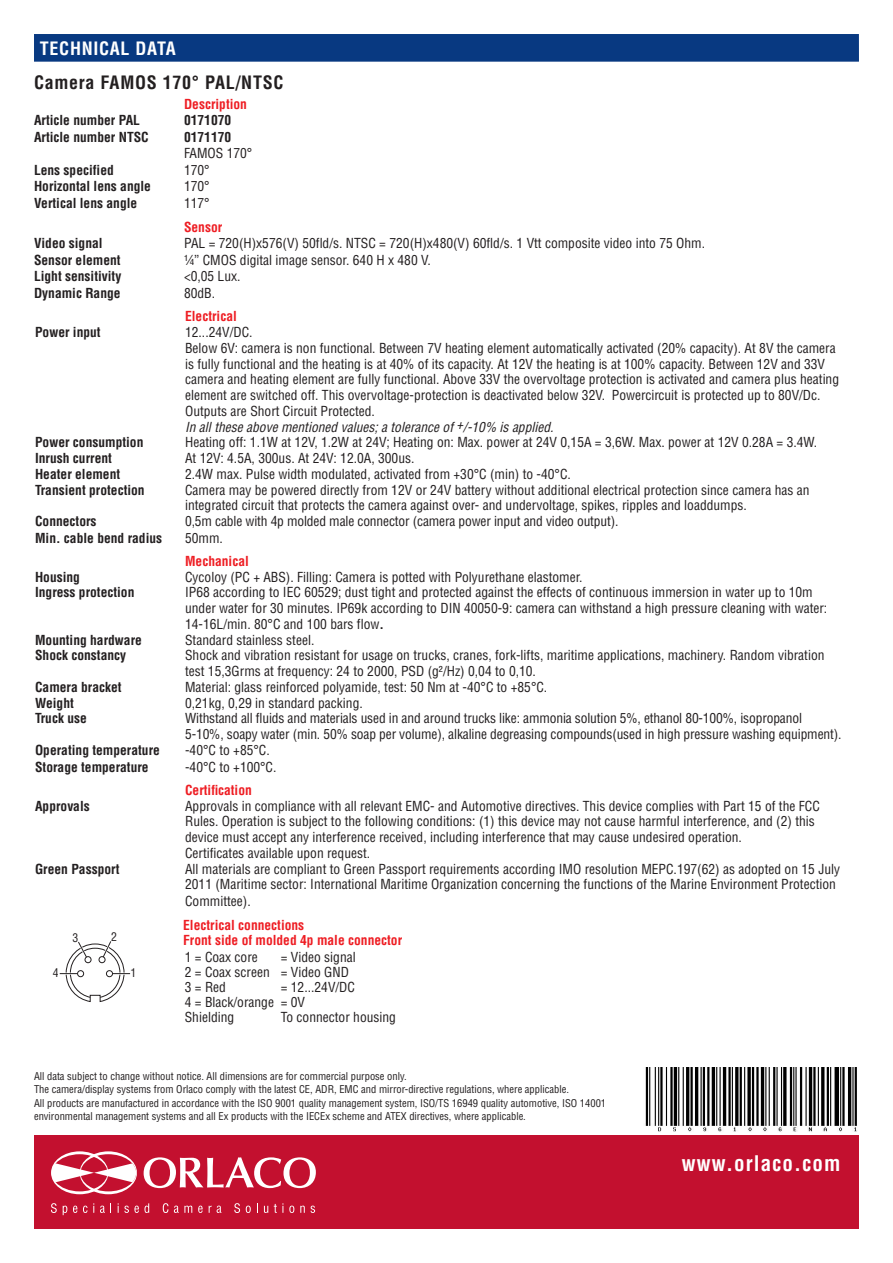
<style>
.page{position:relative;width:893px;height:1263px;background:#fff}
.page>*{position:absolute;margin:0;border:0;box-sizing:border-box;transform-origin:0 0}
.t1{font:700 condensed 21px "Helvetica LT Std";letter-spacing:.05em;color:#fff}
.t2{font:700 condensed 18px "Helvetica LT Std";letter-spacing:.04em;color:#231f20}
.t3{font:700 condensed 18px "Helvetica LT Std";letter-spacing:.04em;color:#fff}
.t4{font:condensed 13.5px/15.8px "Helvetica LT Std";color:#231f20}
.t5{font:700 condensed 13.5px "Helvetica LT Std";color:#231f20}
.Broodtekst{font:700 condensed 13.5px "Helvetica LT Std";color:#ee1d23}
.t6{font:italic condensed 13.5px "Helvetica LT Std";color:#231f20}
.t7{font:condensed 11.7px "Helvetica LT Std";color:#231f20}
.t8{font:condensed 10.5px/13.5px "Helvetica LT Std";color:#231f20}
.s1{font-weight:700}
</style>
<div class="page">
<svg style="left:59px;top:941px;width:72px;height:61px"></svg>
<div style="left:34px;top:1135px;width:825px;height:94px;background:#c3102f"></div>
<div style="left:34px;top:34px;width:825px;height:28px;background:#083981"></div>
<svg style="left:51px;top:1151px;width:86px;height:43px"></svg>
<svg style="left:51px;top:1203px;width:6px;height:10px"></svg>
<svg style="left:63px;top:1205px;width:4px;height:10px"></svg>
<svg style="left:73px;top:1205px;width:4px;height:8px"></svg>
<svg style="left:83px;top:1203px;width:11px;height:10px"></svg>
<svg style="left:100px;top:1203px;width:11px;height:10px"></svg>
<svg style="left:118px;top:1203px;width:31px;height:10px"></svg>
<svg style="left:163px;top:1203px;width:5px;height:10px"></svg>
<svg style="left:174px;top:1205px;width:18px;height:8px"></svg>
<svg style="left:198px;top:1205px;width:5px;height:8px"></svg>
<svg style="left:209px;top:1205px;width:12px;height:8px"></svg>
<svg style="left:234px;top:1203px;width:6px;height:10px"></svg>
<svg style="left:246px;top:1205px;width:5px;height:8px"></svg>
<svg style="left:264px;top:1206px;width:4px;height:7px"></svg>
<svg style="left:274px;top:1203px;width:9px;height:10px"></svg>
<svg style="left:289px;top:1205px;width:5px;height:8px"></svg>
<svg style="left:300px;top:1205px;width:5px;height:8px"></svg>
<svg style="left:311px;top:1205px;width:4px;height:8px"></svg>
<svg style="left:144px;top:1157px;width:172px;height:31px"></svg>
<img style="left:645px;top:1067px;width:212px;height:65px">
<h2 class="t3" style="left:40px;top:37px;width:137px">TECHNICAL DATA</h2>
<p class="t2" style="left:34px;top:72px;width:251px">Camera FAMOS 170° PAL/NTSC</p>
<p class="Broodtekst" style="left:184px;top:95px;width:64px">Description</p>
<p class="t5" style="left:34px;top:112px;width:108px">Article number PAL</p>
<p class="t5" style="left:184px;top:112px;width:49px">0171070</p>
<p class="t5" style="left:34px;top:128px;width:116px">Article number NTSC</p>
<p class="t5" style="left:184px;top:128px;width:49px">0171170</p>
<p class="t4" style="left:184px;top:145px;width:70px">FAMOS 170°</p>
<p class="t5" style="left:34px;top:161px;width:81px">Lens specified</p>
<p class="t4" style="left:184px;top:162px;width:27px">170°</p>
<p class="t5" style="left:34px;top:178px;width:119px">Horizontal lens angle</p>
<p class="t4" style="left:184px;top:178px;width:27px">170°</p>
<p class="t5" style="left:34px;top:194px;width:105px">Vertical lens angle</p>
<p class="t4" style="left:184px;top:195px;width:27px">117°</p>
<p class="Broodtekst" style="left:184px;top:218px;width:40px">Sensor</p>
<p class="t5" style="left:34px;top:235px;width:70px">Video signal</p>
<p class="t4" style="left:184px;top:235px;width:523px">PAL = 720(H)x576(V) 50fld/s. NTSC = 720(H)x480(V) 60fld/s. 1 Vtt composite video into 75 Ohm.</p>
<p class="t5" style="left:34px;top:251px;width:88px">Sensor element</p>
<p class="t4" style="left:184px;top:252px;width:248px">¼” CMOS digital image sensor. 640 H x 480 V.</p>
<p class="t5" style="left:34px;top:268px;width:89px">Light sensitivity</p>
<p class="t4" style="left:184px;top:268px;width:58px">&lt;0,05 Lux.</p>
<p class="t5" style="left:34px;top:284px;width:88px">Dynamic Range</p>
<p class="t4" style="left:184px;top:285px;width:33px">80dB.</p>
<p class="Broodtekst" style="left:185px;top:308px;width:53px">Electrical</p>
<p class="t5" style="left:35px;top:324px;width:67px">Power input</p>
<p class="t4" style="left:185px;top:324px;width:656px">12...24V/DC.<br>Below 6V: camera is non functional. Between 7V heating element automatically activated (20% capacity). At 8V the camera is fully functional and the heating is at 40% of its capacity. At 12V the heating is at 100% capacity. Between 12V and 33V camera and heating element are fully functional. Above 33V the overvoltage protection is activated and camera plus heating element are switched off. This overvoltage-protection is deactivated below 32V. Powercircuit is protected up to 80V/Dc.<br>Outputs are Short Circuit Protected.</p>
<p class="t6" style="left:185px;top:418px;width:370px">In all these above mentioned values; a tolerance of +/-10% is applied.</p>
<p class="t5" style="left:35px;top:434px;width:110px">Power consumption</p>
<p class="t4" style="left:185px;top:434px;width:634px">Heating off: 1.1W at 12V, 1.2W at 24V; Heating on: Max. power at 24V 0,15A = 3,6W. Max. power at 12V 0.28A = 3.4W.</p>
<p class="t5" style="left:35px;top:450px;width:78px">Inrush current</p>
<p class="t4" style="left:185px;top:450px;width:231px">At 12V: 4.5A, 300us. At 24V: 12.0A, 300us.</p>
<p class="t5" style="left:35px;top:465px;width:87px">Heater element</p>
<p class="t4" style="left:185px;top:466px;width:387px">2.4W max. Pulse width modulated, activated from +30°C (min) to -40°C.</p>
<p class="t5" style="left:35px;top:481px;width:111px">Transient protection</p>
<p class="t4" style="left:185px;top:482px;width:626px">Camera may be powered directly from 12V or 24V battery without additional electrical protection since camera has an integrated circuit that protects the camera against over- and undervoltage, spikes, ripples and loaddumps.</p>
<p class="t5" style="left:35px;top:513px;width:63px">Connectors</p>
<p class="t4" style="left:185px;top:513px;width:435px">0,5m cable with 4p molded male connector (camera power input and video output).</p>
<p class="t5" style="left:35px;top:529px;width:129px">Min. cable bend radius</p>
<p class="t4" style="left:185px;top:530px;width:39px">50mm.</p>
<p class="Broodtekst" style="left:185px;top:552px;width:65px">Mechanical</p>
<p class="t5" style="left:35px;top:568px;width:46px">Housing</p>
<p class="t4" style="left:185px;top:569px;width:399px">Cycoloy (PC + ABS). Filling: Camera is potted with Polyurethane elastomer.</p>
<p class="t5" style="left:35px;top:584px;width:101px">Ingress protection</p>
<p class="t4" style="left:185px;top:584px;width:644px">IP68 according to IEC 60529; dust tight and protected against the effects of continuous immersion in water up to 10m under water for 30 minutes. IP69k according to DIN 40050-9: camera can withstand a high pressure cleaning with water:<br>14-16L/min. 80°C and 100 bars flow<span class="s1">.</span></p>
<p class="t5" style="left:35px;top:631px;width:108px">Mounting hardware</p>
<p class="t4" style="left:185px;top:632px;width:131px">Standard stainless steel.</p>
<p class="t5" style="left:35px;top:647px;width:93px">Shock constancy</p>
<p class="t4" style="left:185px;top:648px;width:641px">Shock and vibration resistant for usage on trucks, cranes, fork-lifts, maritime applications, machinery. Random vibration test 15,3Grms at frequency: 24 to 2000, PSD (g²/Hz) 0,04 to 0,10.</p>
<p class="t5" style="left:35px;top:679px;width:88px">Camera bracket</p>
<p class="t4" style="left:185px;top:679px;width:364px">Material: glass reinforced polyamide, test: 50 Nm at -40°C to +85°C.</p>
<p class="t5" style="left:35px;top:694px;width:40px">Weight</p>
<p class="t4" style="left:185px;top:695px;width:179px">0,21kg, 0,29 in standard packing.</p>
<p class="t5" style="left:35px;top:710px;width:53px">Truck use</p>
<p class="t4" style="left:185px;top:711px;width:658px">Withstand all fluids and materials used in and around trucks like: ammonia solution 5%, ethanol 80-100%, isopropanol<br>5-10%, soapy water (min. 50% soap per volume), alkaline degreasing compounds(used in high pressure washing equipment).</p>
<p class="t5" style="left:35px;top:742px;width:126px">Operating temperature</p>
<p class="t4" style="left:185px;top:742px;width:86px">-40°C to +85°C.</p>
<p class="t5" style="left:35px;top:758px;width:115px">Storage temperature</p>
<p class="t4" style="left:185px;top:759px;width:93px">-40°C to +100°C.</p>
<p class="Broodtekst" style="left:185px;top:781px;width:68px">Certification</p>
<p class="t5" style="left:35px;top:797px;width:56px">Approvals</p>
<p class="t4" style="left:185px;top:798px;width:636px">Approvals in compliance with all relevant EMC- and Automotive directives. This device complies with Part 15 of the FCC Rules. Operation is subject to the following conditions: (1) this device may not cause harmful interference, and (2) this device must accept any interference received, including interference that may cause undesired operation.<br>Certificates available upon request.</p>
<p class="t5" style="left:35px;top:860px;width:86px">Green Passport</p>
<p class="t4" style="left:185px;top:860px;width:656px;line-height:16.2px">All materials are compliant to Green Passport requirements according IMO resolution MEPC.197(62) as adopted on 15 July<br>2011 (Maritime sector: International Maritime Organization concerning the functions of the Marine Environment Protection<br>Committee).</p>
<p class="t7" style="left:73px;top:931px;width:7px">3</p>
<p class="t7" style="left:111px;top:929px;width:7px">2</p>
<p class="t7" style="left:53px;top:966px;width:7px">4</p>
<p class="t7" style="left:130px;top:965px;width:7px">1</p>
<p class="Broodtekst" style="left:183px;top:916px;width:123px">Electrical connections</p>
<p class="Broodtekst" style="left:183px;top:931px;width:220px">Front side of molded 4p male connector</p>
<p class="t4" style="left:185px;top:949px;width:75px">1 = Coax core</p>
<p class="t4" style="left:281px;top:949px;width:76px">= Video signal</p>
<p class="t4" style="left:185px;top:964px;width:166px">2 = Coax screen = Video GND</p>
<p class="t4" style="left:185px;top:979px;width:43px">3 = Red</p>
<p class="t4" style="left:281px;top:979px;width:76px">= 12...24V/DC</p>
<p class="t4" style="left:185px;top:994px;width:122px">4 = Black/orange = 0V</p>
<p class="t4" style="left:185px;top:1009px;width:51px">Shielding</p>
<p class="t4" style="left:281px;top:1009px;width:117px">To connector housing</p>
<p class="t8" style="left:34px;top:1069px;width:574px">All data subject to change without notice. All dimensions are for commercial purpose only.<br>The camera/display systems from Orlaco comply with the latest CE, ADR, EMC and mirror-directive regulations, where applicable.<br>All products are manufactured in accordance with the ISO 9001 quality management system, ISO/TS 16949 quality automotive, ISO 14001 environmental management systems and all Ex products with the IECEx scheme and ATEX directives, where applicable.</p>
<h1 class="t1" style="left:682px;top:1150px;width:160px">www.orlaco.com</h1>
</div>
